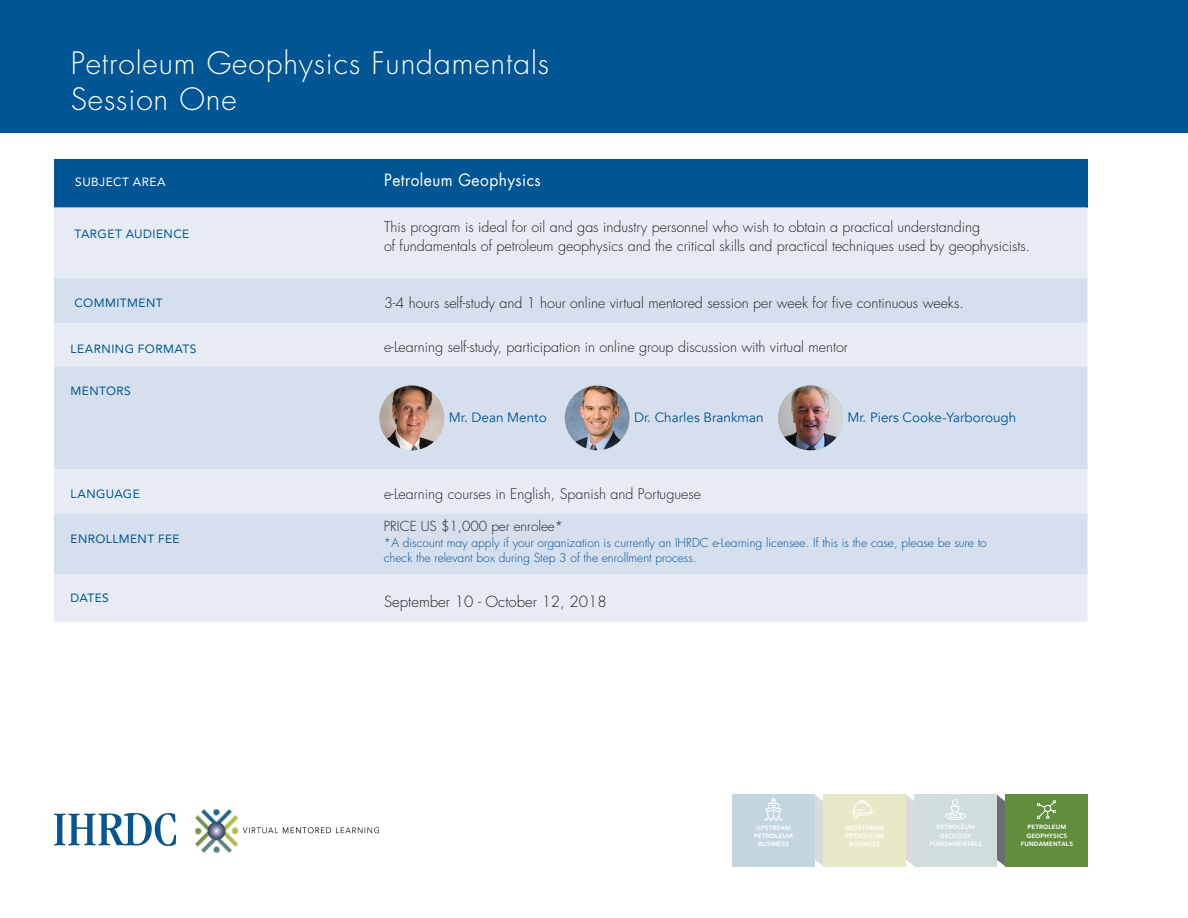
<style>
.page{position:relative;width:1188px;height:918px;background:#fff}
.page>*{position:absolute;margin:0;border:0;box-sizing:border-box;transform-origin:0 0}
.t1{font:300 30px/36px "Futura";letter-spacing:.03em;color:#fff}
.t2{font:16.5px "Futura";letter-spacing:.03em;color:#fff;scale:.94 1}
.t3{font:300 15px "Futura Std";color:#231f20}
.t4{font:300 14.25px/19.5px "Futura";color:#231f20}
.t5{font:13.5px "Avenir";color:#005594}
.t6{font:300 13.5px "Futura Std";color:#231f20}
.t7{font:300 12px/14.4px "Futura Std";color:#005594}
.t8{font:12px "Avenir";letter-spacing:.035em;color:#005594}
.t9{font:12px "Avenir";letter-spacing:.04em;color:#fff}
.t10{font:700 6.15px/8.4px "Fidelity Sans";letter-spacing:.03em;color:#fff;text-align:center}
</style>
<div class="page">
<div style="left:0;top:0;width:1188px;height:133px;background:#005594"></div>
<div style="left:54px;top:159px;width:1034px;height:48px;background:#005594"></div>
<div style="left:54px;top:207px;width:1034px;height:415px;background:#e7ecf4"></div>
<svg style="left:54px;top:278px;width:1034px;height:296px;background:#dbe2ef"></svg>
<img style="left:380px;top:386px;width:64px;height:64px;border-radius:32px">
<img style="left:565px;top:386px;width:65px;height:64px;border-radius:32px">
<svg style="left:997px;top:794px;width:91px;height:72px;background:#668c44"></svg>
<svg style="left:732px;top:794px;width:265px;height:73px;background:#d4ded8"></svg>
<img style="left:778px;top:386px;width:65px;height:64px;border-radius:32px">
<img style="left:54px;top:813px;width:122px;height:33px">
<img style="left:196px;top:809px;width:183px;height:43px">
<h1 class="t1" style="left:71px;top:45px;width:480px">Petroleum Geophysics Fundamentals<br>Session One</h1>
<p class="t9" style="left:75px;top:174px;width:92px">SUBJECT AREA</p>
<p class="t2" style="left:384px;top:168px;width:168px">Petroleum Geophysics</p>
<p class="t8" style="left:75px;top:226px;width:116px">TARGET AUDIENCE</p>
<p class="t4" style="left:384px;top:217px;width:648px">This program is ideal for oil and gas industry personnel who wish to obtain a practical understanding<br>of fundamentals of petroleum geophysics and the critical skills and practical techniques used by geophysicists.</p>
<p class="t8" style="left:75px;top:295px;width:90px">COMMITMENT</p>
<p class="t4" style="left:384px;top:293px;width:581px">3-4 hours self-study and 1 hour online virtual mentored session per week for five continuous weeks.</p>
<p class="t8" style="left:71px;top:341px;width:127px">LEARNING FORMATS</p>
<p class="t4" style="left:384px;top:338px;width:465px">e-Learning self-study, participation in online group discussion with virtual mentor</p>
<p class="t8" style="left:71px;top:383px;width:62px">MENTORS</p>
<p class="t5" style="left:449px;top:408px;width:100px">Mr. Dean Mento</p>
<p class="t5" style="left:634px;top:408px;width:131px">Dr. Charles Brankman</p>
<p class="t5" style="left:847px;top:408px;width:171px">Mr. Piers Cooke-Yarborough</p>
<p class="t8" style="left:71px;top:486px;width:71px">LANGUAGE</p>
<p class="t4" style="left:384px;top:484px;width:319px">e-Learning courses in English, Spanish and Portuguese</p>
<p class="t8" style="left:71px;top:531px;width:111px">ENROLLMENT FEE</p>
<p class="t6" style="left:384px;top:518px;width:181px">PRICE US $1,000 per enrolee*</p>
<p class="t7" style="left:384px;top:536px;width:604px">*A discount may apply if your organization is currently an IHRDC e-Learning licensee. If this is the case, please be sure to check the relevant box during Step 3 of the enrollment process.</p>
<p class="t8" style="left:70px;top:590px;width:40px">DATES</p>
<p class="t3" style="left:384px;top:592px;width:224px">September 10 - October 12, 2018</p>
<p class="t10" style="left:754px;top:823px;width:40px">UPSTREAM<br>PETROLEUM<br>BUSINESS</p>
<p class="t10" style="left:845px;top:823px;width:41px">MIDSTREAM<br>PETROLEUM<br>BUSINESS</p>
<p class="t10" style="left:930px;top:823px;width:54px">PETROLEUM<br>GEOLOGY<br>FUNDAMENTALS</p>
<p class="t10" style="left:1021px;top:823px;width:54px">PETROLEUM<br>GEOPHYSICS<br>FUNDAMENTALS</p>
</div>
